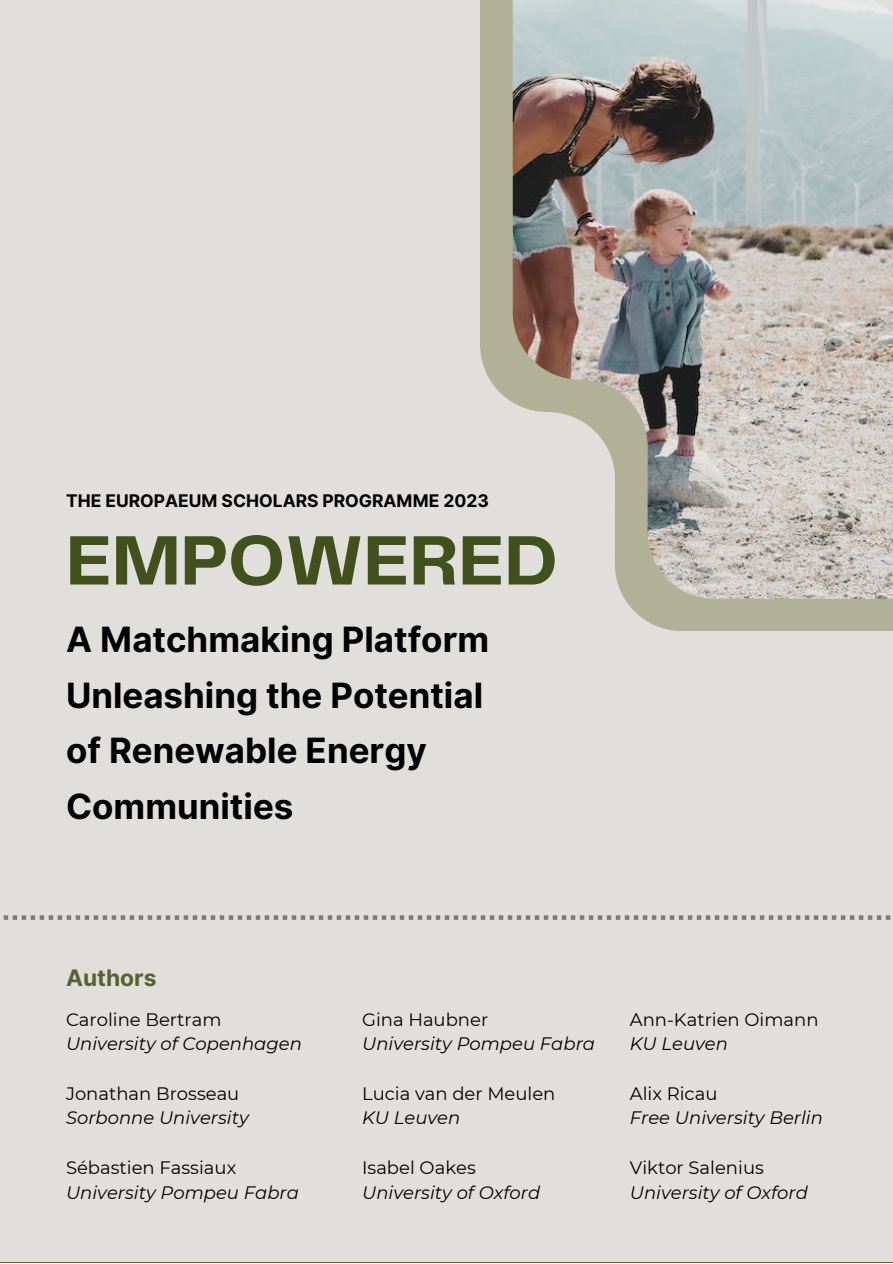
<style>
.page{position:relative;width:893px;height:1264px;background:#fff}
.page>*{position:absolute;margin:0;border:0;box-sizing:border-box;transform-origin:0 0}
.t1{font:700 72.6px "Telegraf";color:#42501b}
.t2{font:700 34.8px/55.5px "Inter";color:#000001}
.t3{font:700 22.8px "Inter";color:#57622c}
.t4{font:italic 18px "Montserrat";color:#000}
.t5{font:18px "Montserrat";color:#000}
.t6{font:700 17.4px "Inter";color:#000001}
</style>
<div class="page">
<div style="left:0;top:0;width:892px;height:1262px;background:#e0dfdc"></div>
<svg style="left:480px;top:0;width:412px;height:631px;fill:#b1b295"></svg>
<img style="left:512px;top:0;width:380px;height:599px">
<svg style="left:4px;top:915px;width:887px;height:4px"></svg>
<hr style="left:0;top:1261px;width:892px;height:1px;background:#57622c">
<p class="t6" style="left:66px;top:490px;width:424px">THE EUROPAEUM SCHOLARS PROGRAMME 2023</p>
<p class="t1" style="left:66px;top:529px;width:493px">EMPOWERED</p>
<p class="t2" style="left:66px;top:612px;width:425px">A Matchmaking Platform<br>Unleashing the Potential</p>
<p class="t2" style="left:66px;top:723px;width:362px">of Renewable Energy<br>Communities</p>
<p class="t3" style="left:66px;top:964px;width:92px">Authors</p>
<p class="t5" style="left:66px;top:1008px;width:157px">Caroline Bertram</p>
<p class="t4" style="left:66px;top:1032px;width:237px">University of Copenhagen</p>
<p class="t5" style="left:66px;top:1082px;width:175px">Jonathan Brosseau</p>
<p class="t4" style="left:66px;top:1107px;width:184px">Sorbonne University</p>
<p class="t5" style="left:66px;top:1156px;width:172px">Sébastien Fassiaux</p>
<p class="t4" style="left:66px;top:1181px;width:234px">University Pompeu Fabra</p>
<p class="t5" style="left:362px;top:1008px;width:128px">Gina Haubner</p>
<p class="t4" style="left:362px;top:1032px;width:234px">University Pompeu Fabra</p>
<p class="t5" style="left:362px;top:1082px;width:195px">Lucia van der Meulen</p>
<p class="t4" style="left:362px;top:1107px;width:100px">KU Leuven</p>
<p class="t5" style="left:362px;top:1156px;width:115px">Isabel Oakes</p>
<p class="t4" style="left:362px;top:1181px;width:180px">University of Oxford</p>
<p class="t5" style="left:629px;top:1008px;width:190px">Ann-Katrien Oimann</p>
<p class="t4" style="left:629px;top:1032px;width:100px">KU Leuven</p>
<p class="t5" style="left:629px;top:1082px;width:89px">Alix Ricau</p>
<p class="t4" style="left:629px;top:1107px;width:194px">Free University Berlin</p>
<p class="t5" style="left:629px;top:1156px;width:135px">Viktor Salenius</p>
<p class="t4" style="left:629px;top:1181px;width:180px">University of Oxford</p>
</div>
